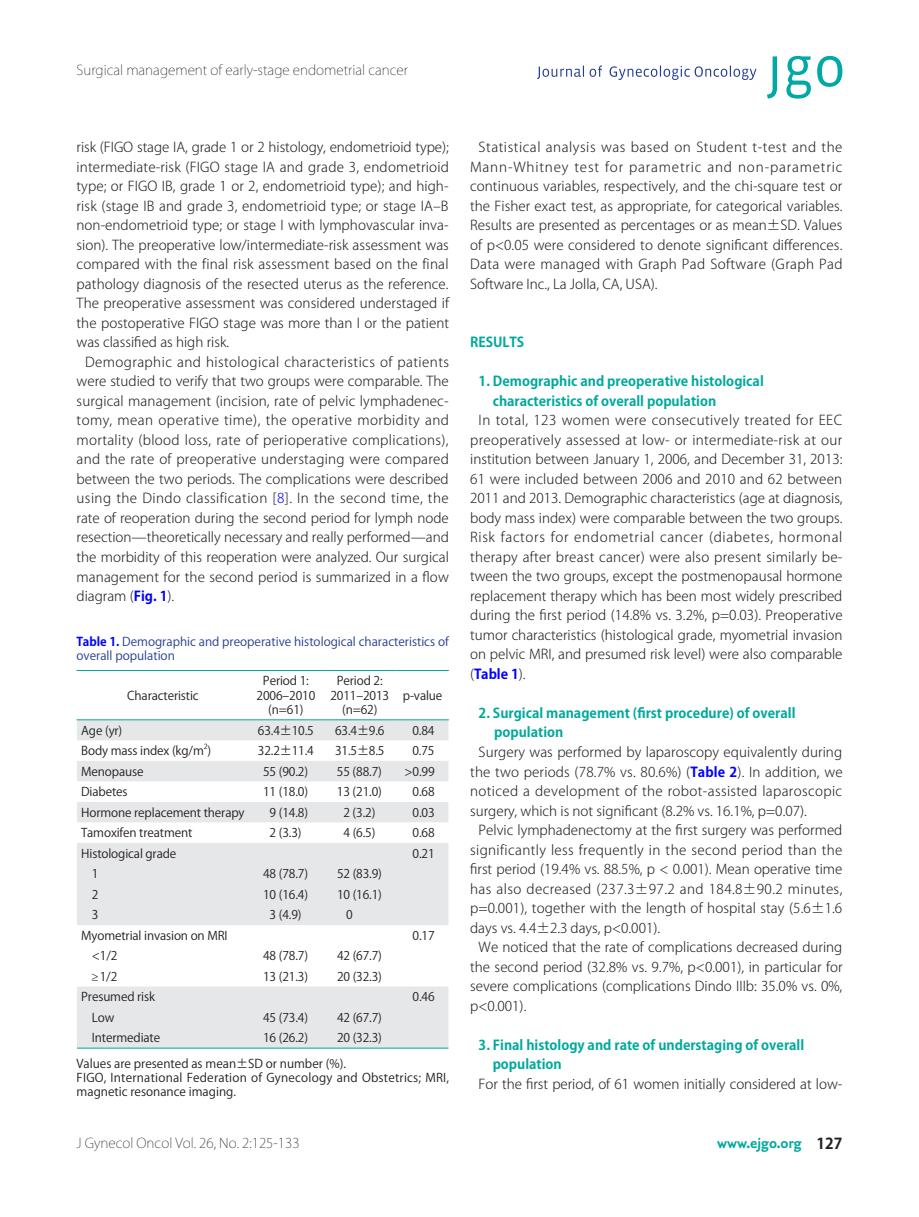
<style>
.page{position:relative;width:919px;height:1217px;background:#fff}
.page>*{position:absolute;margin:0;border:0;box-sizing:border-box;transform-origin:0 0}
.t1{font:700 15px "Nexus Sans";color:#00a99d}
.t2{font:300 13.5px/19.5px "Koz Go Pro";color:#231f20;text-align:justify}
.t3{font:700 13.5px/19.5px "Koz Go Pro";color:#00a99d}
.t4{font:200 13.5px "Koz Go Pro";color:#231f20}
.t5{font:12px/14.4px "Koz Go Pro";letter-spacing:-.01em;color:#231f20;text-align:center}
.t6{font:12px/14.4px "Koz Go Pro";letter-spacing:.02em;color:#231f20}
.t7{font:12px/14.4px "Koz Go Pro";color:#253f8e}
.t8{font:7.05px "Koz Go Pro";color:#231f20}
.s1{color:#00f}
.s2{font-weight:700;color:#00f}
.s3{font-family:"Koz Go Pro";color:#231f20}
</style>
<div class="page">
<svg style="left:767px;top:56px;width:75px;height:43px"></svg>
<svg style="left:537px;top:65px;width:219px;height:15px"></svg>
<svg style="left:77px;top:720px;width:371px;height:327px;fill:#e6e7e9"></svg>
<hr style="left:77px;top:670px;width:172px;height:1px;background:#00a99d">
<hr style="left:249px;top:670px;width:74px;height:1px;background:#00a99d">
<hr style="left:323px;top:670px;width:73px;height:1px;background:#00a99d">
<hr style="left:396px;top:670px;width:53px;height:1px;background:#00a99d">
<hr style="left:77px;top:719px;width:172px;height:1px;background:#00a99d">
<hr style="left:249px;top:719px;width:74px;height:1px;background:#00a99d">
<hr style="left:323px;top:719px;width:73px;height:1px;background:#00a99d">
<hr style="left:396px;top:719px;width:53px;height:1px;background:#00a99d">
<hr style="left:77px;top:1047px;width:172px;height:1px;background:#00a99d">
<hr style="left:249px;top:1047px;width:74px;height:1px;background:#00a99d">
<hr style="left:323px;top:1047px;width:73px;height:1px;background:#00a99d">
<hr style="left:396px;top:1047px;width:52px;height:1px;background:#00a99d">
<p class="t4" style="left:77px;top:61px;width:333px">Surgical management of early-stage endometrial cancer</p>
<p class="t2" style="left:77px;top:138px;width:374px">risk (FIGO stage IA, grade 1 or 2 histology, endometrioid type); intermediate-risk (FIGO stage IA and grade 3, endometrioid type; or FIGO IB, grade 1 or 2, endometrioid type); and high&shy;risk (stage IB and grade 3, endometrioid type; or stage IA–B non-endometrioid type; or stage I with lymphovascular inva&shy;sion). The preoperative low/intermediate-risk assessment was compared with the final risk assessment based on the final pathology diagnosis of the resected uterus as the reference.<br>The preoperative assessment was considered understaged if the postoperative FIGO stage was more than I or the patient was classified as high risk.</p>
<p class="t2" style="left:77px;top:352px;width:374px;text-indent:9px">Demographic and histological characteristics of patients were studied to verify that two groups were comparable. The surgical management (incision, rate of pelvic lymphadenec&shy;tomy, mean operative time), the operative morbidity and mortality (blood loss, rate of perioperative complications), and the rate of preoperative understaging were compared between the two periods. The complications were described using the Dindo classification [<span class="s1">8</span>]. In the second time, the rate of reoperation during the second period for lymph node resection—theoretically necessary and really performed—and the morbidity of this reoperation were analyzed. Our surgical management for the second period is summarized in a flow diagram (<span class="s2">Fig. 1</span>).</p>
<p class="t7" style="left:77px;top:634px;width:374px"><span class="s2">Table 1.</span> Demographic and preoperative histological characteristics of overall population</p>
<p class="t5" style="left:127px;top:688px;width:73px">Characteristic</p>
<p class="t5" style="left:256px;top:673px;width:60px">Period 1:<br>2006–2010 (n=61)</p>
<p class="t5" style="left:330px;top:673px;width:60px">Period 2:<br>2011–2013 (n=62)</p>
<p class="t5" style="left:403px;top:688px;width:41px">p-value</p>
<p class="t5" style="left:81px;top:723px;width:43px">Age (yr)</p>
<p class="t5" style="left:258px;top:723px;width:57px">63.4±10.5</p>
<p class="t5" style="left:335px;top:723px;width:51px">63.4±9.6</p>
<p class="t5" style="left:412px;top:723px;width:24px">0.84</p>
<p class="t5" style="left:81px;top:743px;width:131px">Body mass index (kg/m )</p>
<p class="t8" style="left:204px;top:742px;width:5px">2</p>
<p class="t5" style="left:258px;top:743px;width:57px">32.2±11.4</p>
<p class="t5" style="left:335px;top:743px;width:51px">31.5±8.5</p>
<p class="t5" style="left:412px;top:743px;width:24px">0.75</p>
<p class="t5" style="left:81px;top:764px;width:64px">Menopause</p>
<p class="t5" style="left:263px;top:764px;width:46px">55 (90.2)</p>
<p class="t5" style="left:337px;top:764px;width:46px">55 (88.7)</p>
<p class="t5" style="left:404px;top:764px;width:32px">&gt;0.99</p>
<p class="t5" style="left:81px;top:784px;width:48px">Diabetes</p>
<p class="t5" style="left:263px;top:784px;width:46px">11 (18.0)</p>
<p class="t5" style="left:337px;top:784px;width:46px">13 (21.0)</p>
<p class="t5" style="left:412px;top:784px;width:24px">0.68</p>
<p class="t5" style="left:81px;top:805px;width:165px">Hormone replacement therapy</p>
<p class="t5" style="left:269px;top:805px;width:40px">9 (14.8)</p>
<p class="t5" style="left:343px;top:805px;width:33px">2 (3.2)</p>
<p class="t5" style="left:412px;top:805px;width:24px">0.03</p>
<p class="t5" style="left:81px;top:825px;width:113px">Tamoxifen treatment</p>
<p class="t5" style="left:269px;top:825px;width:33px">2 (3.3)</p>
<p class="t5" style="left:343px;top:825px;width:33px">4 (6.5)</p>
<p class="t5" style="left:412px;top:825px;width:24px">0.68</p>
<p class="t5" style="left:81px;top:846px;width:97px">Histological grade</p>
<p class="t5" style="left:412px;top:846px;width:24px">0.21</p>
<p class="t5" style="left:92px;top:866px;width:8px">1</p>
<p class="t5" style="left:263px;top:866px;width:46px">48 (78.7)</p>
<p class="t5" style="left:337px;top:866px;width:46px">52 (83.9)</p>
<p class="t5" style="left:92px;top:887px;width:8px">2</p>
<p class="t5" style="left:263px;top:887px;width:46px">10 (16.4)</p>
<p class="t5" style="left:337px;top:887px;width:46px">10 (16.1)</p>
<p class="t5" style="left:92px;top:907px;width:8px">3</p>
<p class="t5" style="left:269px;top:907px;width:33px">3 (4.9)</p>
<p class="t5" style="left:346px;top:907px;width:8px">0</p>
<p class="t5" style="left:81px;top:928px;width:148px">Myometrial invasion on MRI</p>
<p class="t5" style="left:412px;top:928px;width:24px">0.17</p>
<p class="t5" style="left:92px;top:948px;width:27px">&lt;1/2</p>
<p class="t5" style="left:263px;top:948px;width:46px">48 (78.7)</p>
<p class="t5" style="left:337px;top:948px;width:46px">42 (67.7)</p>
<p class="t5" style="left:92px;top:969px;width:27px">≥1/2</p>
<p class="t5" style="left:263px;top:969px;width:46px">13 (21.3)</p>
<p class="t5" style="left:337px;top:969px;width:46px">20 (32.3)</p>
<p class="t5" style="left:81px;top:989px;width:75px">Presumed risk</p>
<p class="t5" style="left:412px;top:989px;width:24px">0.46</p>
<p class="t5" style="left:92px;top:1010px;width:24px">Low</p>
<p class="t5" style="left:263px;top:1010px;width:46px">45 (73.4)</p>
<p class="t5" style="left:337px;top:1010px;width:46px">42 (67.7)</p>
<p class="t5" style="left:92px;top:1030px;width:70px">Intermediate</p>
<p class="t5" style="left:263px;top:1030px;width:46px">16 (26.2)</p>
<p class="t5" style="left:77px;top:1025px;width:307px;line-height:25.2px;text-align:left;text-indent:260px">20 (32.3)<br>Values are presented as mean±SD or number (%).</p>
<p class="t6" style="left:77px;top:1070px;width:374px">FIGO, International Federation of Gynecology and Obstetrics; MRI, magnetic resonance imaging.</p>
<p class="t2" style="left:470px;top:137px;width:374px;text-indent:9px">Statistical analysis was based on Student t-test and the Mann-Whitney test for parametric and non-parametric continuous variables, respectively, and the chi-square test or the Fisher exact test, as appropriate, for categorical variables.<br>Results are presented as percentages or as mean±SD. Values of p&lt;0.05 were considered to denote significant differences.<br>Data were managed with Graph Pad Software (Graph Pad Software Inc., La Jolla, CA, USA).</p>
<p class="t3" style="left:470px;top:333px;width:56px">RESULTS</p>
<p class="t3" style="left:492px;top:372px;width:273px;text-indent:-14px">1. Demographic and preoperative histological characteristics of overall population</p>
<p class="t2" style="left:470px;top:410px;width:374px;text-indent:9px">In total, 123 women were consecutively treated for EEC preoperatively assessed at low- or intermediate-risk at our institution between January 1, 2006, and December 31, 2013:<br>61 were included between 2006 and 2010 and 62 between 2011 and 2013. Demographic characteristics (age at diagnosis, body mass index) were comparable between the two groups.<br>Risk factors for endometrial cancer (diabetes, hormonal therapy after breast cancer) were also present similarly be&shy;tween the two groups, except the postmenopausal hormone replacement therapy which has been most widely prescribed during the first period (14.8% vs. 3.2%, p=0.03). Preoperative tumor characteristics (histological grade, myometrial invasion on pelvic MRI, and presumed risk level) were also comparable (<span class="s2">Table 1</span>).</p>
<p class="t3" style="left:494px;top:704px;width:303px;text-indent:-15px">2. Surgical management (first procedure) of overall population</p>
<p class="t2" style="left:470px;top:742px;width:374px;text-indent:9px">Surgery was performed by laparoscopy equivalently during the two periods (78.7% vs. 80.6%) (<span class="s2">Table 2</span>). In addition, we noticed a development of the robot-assisted laparoscopic surgery, which is not significant (8.2% vs. 16.1%, p=0.07).</p>
<p class="t2" style="left:470px;top:820px;width:374px;text-indent:9px">Pelvic lymphadenectomy at the first surgery was performed significantly less frequently in the second period than the first period (19.4% vs. 88.5%, p &lt; 0.001). Mean operative time has also decreased (237.3±97.2 and 184.8±90.2 minutes, p=0.001), together with the length of hospital stay (5.6±1.6 days vs. 4.4±2.3 days, p&lt;0.001).</p>
<p class="t2" style="left:470px;top:937px;width:374px;text-indent:9px">We noticed that the rate of complications decreased during the second period (32.8% vs. 9.7%, p&lt;0.001), in particular for severe complications (complications Dindo IIIb: 35.0% vs. 0%, p&lt;0.001).</p>
<p class="t3" style="left:492px;top:1035px;width:313px;text-indent:-14px">3. Final histology and rate of understaging of overall population</p>
<p class="t2" style="left:478px;top:1073px;width:364px">For the first period, of 61 women initially considered at low-</p>
<p class="t4" style="left:77px;top:1133px;width:224px">J Gynecol Oncol Vol. 26, No. 2:125-133</p>
<p class="t1" style="left:717px;top:1133px;width:127px">www.ejgo.org <span class="s3">127</span></p>
</div>
